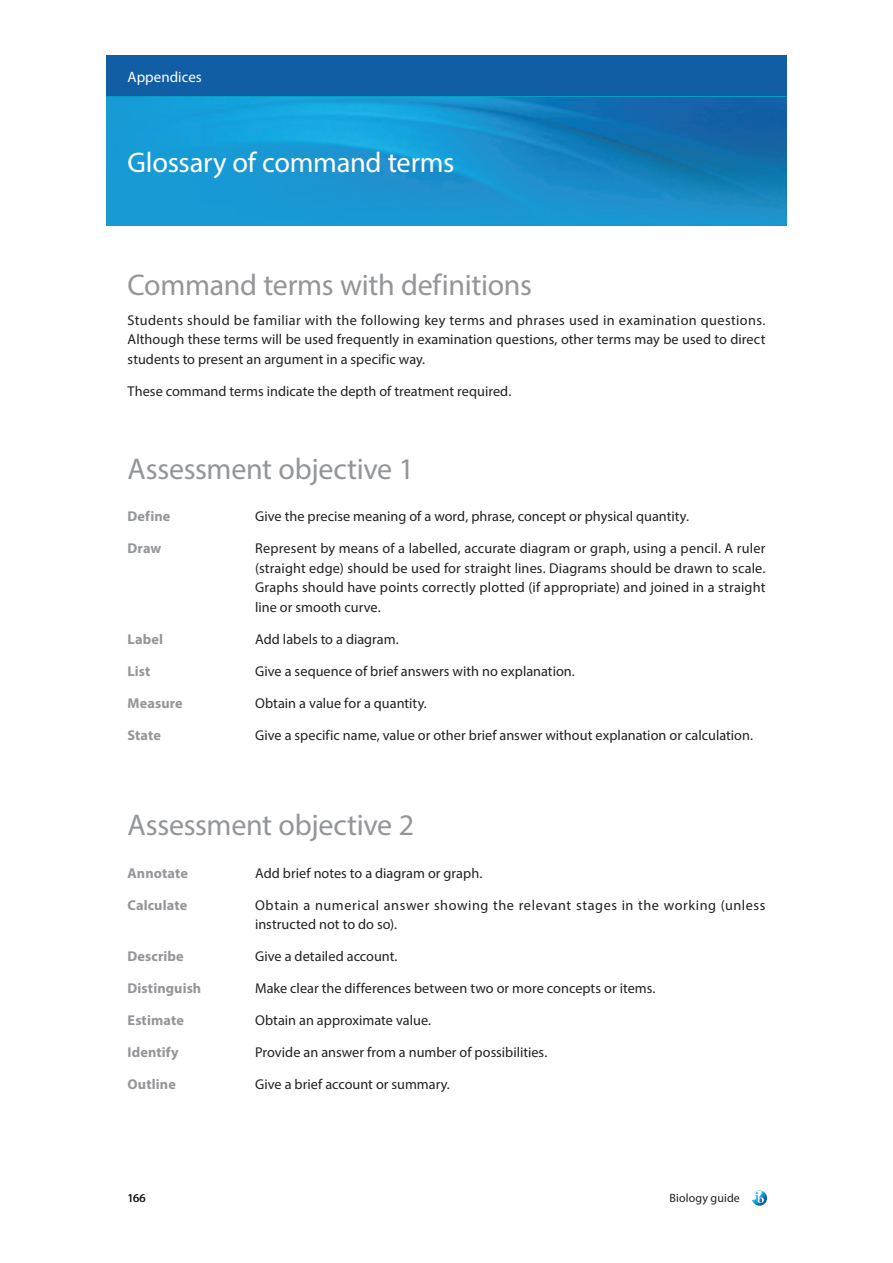
<style>
.page{position:relative;width:893px;height:1263px;background:#fff}
.page>*{position:absolute;margin:0;border:0;box-sizing:border-box;transform-origin:0 0}
.t1{font:30px "Myriad Pro";letter-spacing:-.01em;color:#939598}
.t2{font:28.5px "Myriad Pro";letter-spacing:-.01em;color:#fff}
.t3{font:15px "Myriad Pro";color:#fff}
.t4{font:14.25px/19.5px "Myriad Pro";letter-spacing:.005em;color:#231f20;text-align:justify}
.t5{font:700 14.25px "Myriad Pro";letter-spacing:.005em;color:#939598}
.t6{font:14.25px/19.5px "Myriad Pro";letter-spacing:.04em;color:#231f20}
.t7{font:12px "Myriad Pro";letter-spacing:.01em;color:#231f20}
</style>
<div class="page">
<div style="left:106px;top:55px;width:681px;height:43px;background:#115ea5"></div>
<hr style="left:106px;top:96px;width:681px;height:3px;background:#00bad1">
<svg style="left:752px;top:1190px;width:15px;height:16px"></svg>
<img style="left:106px;top:98px;width:681px;height:127px">
<p class="t3" style="left:128px;top:67px;width:76px">Appendices</p>
<h2 class="t2" style="left:128px;top:145px;width:328px">Glossary of command terms</h2>
<h1 class="t1" style="left:128px;top:266px;width:406px">Command terms with definitions</h1>
<p class="t4" style="left:128px;top:310px;width:639px">Students should be familiar with the following key terms and phrases used in examination questions.<br>Although these terms will be used frequently in examination questions, other terms may be used to direct students to present an argument in a specific way.</p>
<p class="t4" style="left:128px;top:381px;width:385px">These command terms indicate the depth of treatment required.</p>
<h1 class="t1" style="left:128px;top:450px;width:288px">Assessment objective 1</h1>
<p class="t5" style="left:128px;top:507px;width:44px">Define</p>
<p class="t4" style="left:255px;top:507px;width:435px">Give the precise meaning of a word, phrase, concept or physical quantity.</p>
<p class="t5" style="left:128px;top:539px;width:35px">Draw</p>
<p class="t4" style="left:255px;top:539px;width:512px">Represent by means of a labelled, accurate diagram or graph, using a pencil. A ruler (straight edge) should be used for straight lines. Diagrams should be drawn to scale.<br>Graphs should have points correctly plotted (if appropriate) and joined in a straight line or smooth curve.</p>
<p class="t5" style="left:128px;top:630px;width:37px">Label</p>
<p class="t4" style="left:255px;top:629px;width:145px">Add labels to a diagram.</p>
<p class="t5" style="left:128px;top:662px;width:24px">List</p>
<p class="t4" style="left:255px;top:661px;width:321px">Give a sequence of brief answers with no explanation.</p>
<p class="t5" style="left:128px;top:694px;width:57px">Measure</p>
<p class="t4" style="left:255px;top:693px;width:173px">Obtain a value for a quantity.</p>
<p class="t5" style="left:128px;top:725px;width:35px">State</p>
<p class="t4" style="left:255px;top:725px;width:499px">Give a specific name, value or other brief answer without explanation or calculation.</p>
<h1 class="t1" style="left:128px;top:807px;width:288px">Assessment objective 2</h1>
<p class="t5" style="left:128px;top:864px;width:62px">Annotate</p>
<p class="t4" style="left:255px;top:863px;width:229px">Add brief notes to a diagram or graph.</p>
<p class="t5" style="left:128px;top:896px;width:61px">Calculate</p>
<p class="t6" style="left:255px;top:895px;width:512px">Obtain a numerical answer showing the relevant stages in the working (unless instructed not to do so).</p>
<p class="t5" style="left:128px;top:947px;width:58px">Describe</p>
<p class="t4" style="left:255px;top:946px;width:144px">Give a detailed account.</p>
<p class="t5" style="left:128px;top:979px;width:75px">Distinguish</p>
<p class="t4" style="left:255px;top:978px;width:402px">Make clear the differences between two or more concepts or items.</p>
<p class="t5" style="left:128px;top:1011px;width:58px">Estimate</p>
<p class="t4" style="left:255px;top:1010px;width:177px">Obtain an approximate value.</p>
<p class="t5" style="left:128px;top:1043px;width:53px">Identify</p>
<p class="t4" style="left:255px;top:1042px;width:294px">Provide an answer from a number of possibilities.</p>
<p class="t5" style="left:128px;top:1075px;width:50px">Outline</p>
<p class="t4" style="left:255px;top:1074px;width:196px">Give a brief account or summary.</p>
<p class="t7" style="left:128px;top:1190px;width:20px">166</p>
<p class="t7" style="left:669px;top:1190px;width:72px">Biology guide</p>
</div>
